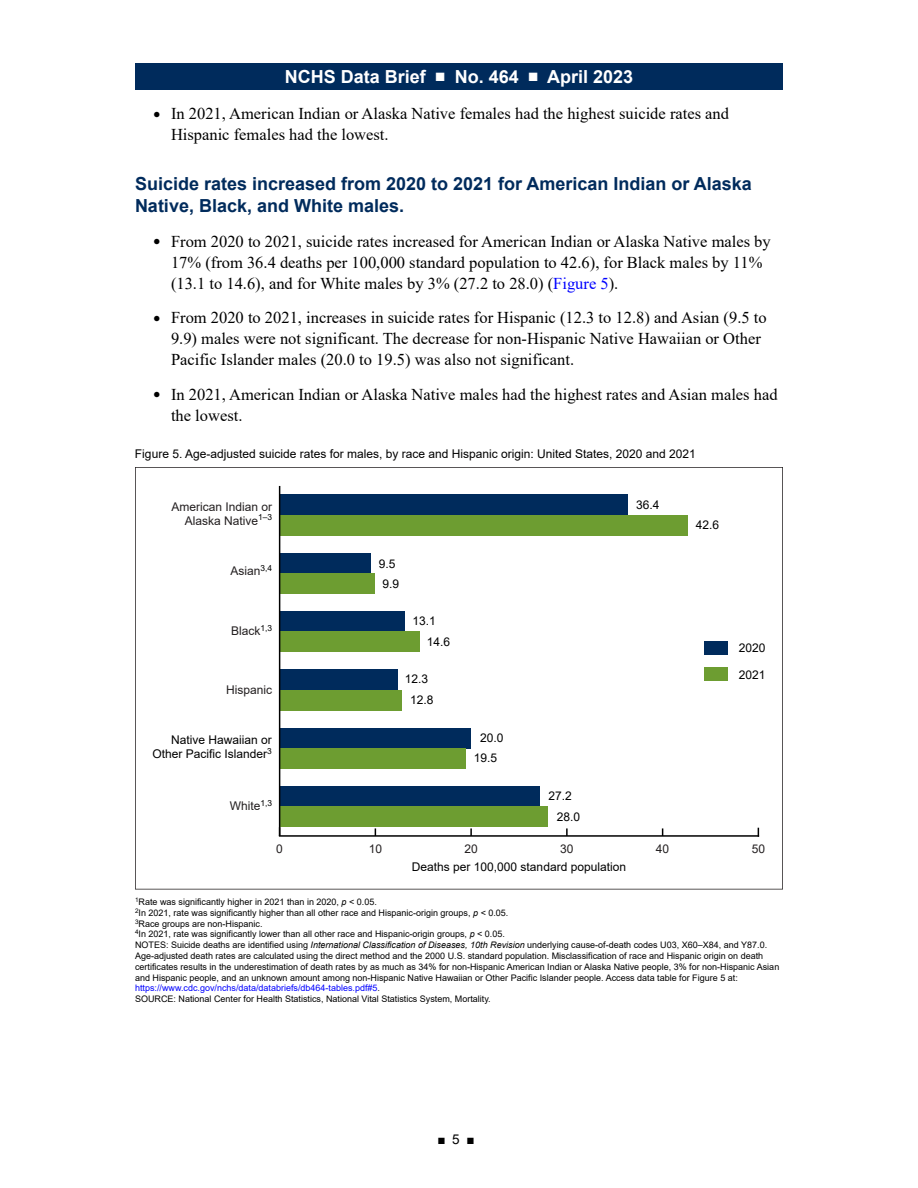
<style>
.page{position:relative;width:918px;height:1188px;background:#fff}
.page>*{position:absolute;margin:0;border:0;box-sizing:border-box;transform-origin:0 0}
.t1{font:700 18px/22.5px "Arial";color:#002b5c}
.t2{font:700 18px "Arial";color:#fff}
.t3{font:16.5px/21px "Times New Roman";color:#000}
.t4{font:13.5px "Arial";color:#000}
.t5{font:12px/13.5px "Arial";color:#000}
.t6{font:12px/13.5px "Arial";color:#231f20;text-align:right}
.t7{font:9px/10.8px "Arial";color:#000}
.s1{font-size:12.3px}
.s2{color:#00f}
.s3{font-style:italic}
</style>
<div class="page">
<div style="left:135px;top:63px;width:648px;height:27px;background:#002b5c"></div>
<svg style="left:135px;top:467px;width:648px;height:423px"></svg>
<div style="left:704px;top:641px;width:23px;height:13px;background:#002b5c"></div>
<div style="left:704px;top:668px;width:23px;height:13px;background:#6d9d31"></div>
<h1 class="t2" style="left:285px;top:64px;width:350px">NCHS Data Brief ■ No. 464 ■ April 2023</h1>
<p class="t3" style="left:171px;top:103px;width:560px;text-indent:-18px"><span class="s1">●</span> In 2021, American Indian or Alaska Native females had the highest suicide rates and<br>Hispanic females had the lowest.</p>
<h2 class="t1" style="left:135px;top:173px;width:618px">Suicide rates increased from 2020 to 2021 for American Indian or Alaska<br>Native, Black, and White males.</h2>
<p class="t3" style="left:171px;top:230px;width:601px;text-indent:-18px"><span class="s1">●</span> From 2020 to 2021, suicide rates increased for American Indian or Alaska Native males by<br>17% (from 36.4 deaths per 100,000 standard population to 42.6), for Black males by 11% (13.1 to 14.6), and for White males by 3% (27.2 to 28.0) (<span class="s2">Figure 5</span>).</p>
<p class="t3" style="left:171px;top:307px;width:597px;text-indent:-18px"><span class="s1">●</span> From 2020 to 2021, increases in suicide rates for Hispanic (12.3 to 12.8) and Asian (9.5 to<br>9.9) males were not significant. The decrease for non-Hispanic Native Hawaiian or Other<br>Pacific Islander males (20.0 to 19.5) was also not significant.</p>
<p class="t3" style="left:171px;top:383px;width:608px;text-indent:-18px"><span class="s1">●</span> In 2021, American Indian or Alaska Native males had the highest rates and Asian males had the lowest.</p>
<p class="t5" style="left:135px;top:447px;width:562px">Figure 5. Age-adjusted suicide rates for males, by race and Hispanic origin: United States, 2020 and 2021</p>
<p class="t6" style="left:171px;top:500px;width:102px">American Indian or<br>Alaska Native<sup>1–3</sup></p>
<p class="t6" style="left:230px;top:564px;width:43px">Asian<sup>3,4</sup></p>
<p class="t6" style="left:231px;top:624px;width:43px">Black<sup>1,3</sup></p>
<p class="t6" style="left:226px;top:683px;width:48px">Hispanic</p>
<p class="t5" style="left:152px;top:733px;width:121px;text-align:right">Native Hawaiian or<br>Other Pacific Islander<sup>3</sup></p>
<p class="t6" style="left:230px;top:799px;width:44px">White<sup>1,3</sup></p>
<p class="t5" style="left:379px;top:557px;width:18px">9.5</p>
<p class="t5" style="left:383px;top:577px;width:18px">9.9</p>
<p class="t5" style="left:413px;top:614px;width:25px">13.1</p>
<p class="t5" style="left:427px;top:635px;width:25px">14.6</p>
<p class="t5" style="left:405px;top:672px;width:25px">12.3</p>
<p class="t5" style="left:410px;top:693px;width:25px">12.8</p>
<p class="t5" style="left:474px;top:727px;width:31px;line-height:20.5px;text-align:center">20.0<br>19.5</p>
<p class="t5" style="left:557px;top:785px;width:25px;line-height:21px;text-indent:-8px">27.2<br>28.0</p>
<p class="t5" style="left:636px;top:498px;width:25px">36.4</p>
<p class="t5" style="left:696px;top:518px;width:25px">42.6</p>
<p class="t5" style="left:739px;top:635px;width:28px;line-height:26.1px">2020<br>2021</p>
<p class="t6" style="left:276px;top:842px;width:8px">0</p>
<p class="t6" style="left:369px;top:842px;width:15px">10</p>
<p class="t6" style="left:464px;top:842px;width:15px">20</p>
<p class="t6" style="left:560px;top:842px;width:15px">30</p>
<p class="t6" style="left:656px;top:842px;width:15px">40</p>
<p class="t6" style="left:752px;top:842px;width:15px">50</p>
<p class="t5" style="left:412px;top:860px;width:216px">Deaths per 100,000 standard population</p>
<p class="t7" style="left:135px;top:896px;width:646px"><sup>1</sup>Rate was significantly higher in 2021 than in 2020, <span class="s3">p</span> &lt; 0.05.<br><sup>2</sup>In 2021, rate was significantly higher than all other race and Hispanic-origin groups, <span class="s3">p</span> &lt; 0.05.<br><sup>3</sup>Race groups are non-Hispanic.<br><sup>4</sup>In 2021, rate was significantly lower than all other race and Hispanic-origin groups, <span class="s3">p</span> &lt; 0.05.<br>NOTES: Suicide deaths are identified using <span class="s3">International Classification of Diseases, 10th Revision</span> underlying cause-of-death codes U03, X60–X84, and Y87.0.<br>Age-adjusted death rates are calculated using the direct method and the 2000 U.S. standard population. Misclassification of race and Hispanic origin on death certificates results in the underestimation of death rates by as much as 34% for non-Hispanic American Indian or Alaska Native people, 3% for non-Hispanic Asian and Hispanic people, and an unknown amount among non-Hispanic Native Hawaiian or Other Pacific Islander people. Access data table for Figure 5 at: <span class="s2">https://www.cdc.gov/nchs/data/databriefs/db464-tables.pdf#5</span>.<br>SOURCE: National Center for Health Statistics, National Vital Statistics System, Mortality.</p>
<h3 class="t4" style="left:437px;top:1130px;width:39px">■ 5 ■</h3>
</div>
